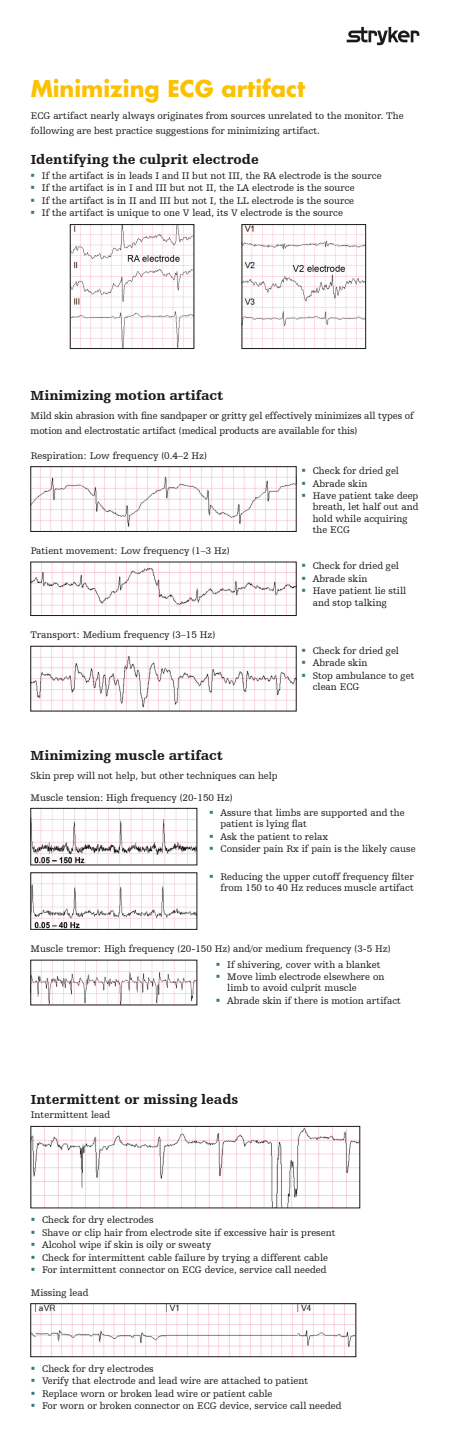
<style>
.page{position:relative;width:450px;height:1440px;background:#fff}
.page>*{position:absolute;margin:0;border:0;box-sizing:border-box;transform-origin:0 0}
.t1{font:700 22.5px "Futura For Stryker";color:#fcc100}
.t2{font:900 13.75px "Humanist Slabserif 712 BT";color:#1c1b1a}
.t3{font:10px/12.5px "Humanist Slabserif 712 BT";color:#1c1b1a}
</style>
<div class="page">
<svg style="left:347px;top:27px;width:72px;height:18px"></svg>
<img style="left:72px;top:226px;width:120px;height:121px">
<div style="left:70px;top:224px;width:124px;height:125px;border:1px solid #1c1b1a"></div>
<img style="left:244px;top:226px;width:120px;height:121px">
<div style="left:242px;top:224px;width:124px;height:125px;border:1px solid #1c1b1a"></div>
<img style="left:33px;top:468px;width:261px;height:62px">
<div style="left:31px;top:466px;width:265px;height:66px;border:1px solid #1c1b1a"></div>
<img style="left:33px;top:564px;width:261px;height:50px">
<div style="left:31px;top:562px;width:265px;height:54px;border:1px solid #1c1b1a"></div>
<img style="left:33px;top:648px;width:261px;height:61px">
<div style="left:31px;top:646px;width:265px;height:65px;border:1px solid #1c1b1a"></div>
<img style="left:33px;top:810px;width:162px;height:53px">
<div style="left:31px;top:808px;width:166px;height:57px;border:1px solid #1c1b1a"></div>
<img style="left:33px;top:875px;width:162px;height:53px">
<div style="left:31px;top:873px;width:166px;height:57px;border:1px solid #1c1b1a"></div>
<img style="left:33px;top:962px;width:162px;height:41px">
<img style="left:33px;top:1128px;width:325px;height:78px">
<div style="left:31px;top:1126px;width:329px;height:82px;border:1px solid #1c1b1a"></div>
<img style="left:33px;top:1306px;width:321px;height:49px">
<div style="left:31px;top:1304px;width:325px;height:53px;border:1px solid #1c1b1a"></div>
<h1 class="t1" style="left:31px;top:74px;width:276px">Minimizing ECG artifact</h1>
<p class="t3" style="left:31px;top:108px;width:374px;line-height:15px">ECG artifact nearly always originates from sources unrelated to the monitor. The following are best practice suggestions for minimizing artifact.</p>
<h2 class="t2" style="left:31px;top:151px;width:230px">Identifying the culprit electrode</h2>
<p class="t3" style="left:42px;top:169px;width:341px">If the artifact is in leads I and II but not III, the RA electrode is the source If the artifact is in I and III but not II, the LA electrode is the source<br>If the artifact is in II and III but not I, the LL electrode is the source<br>If the artifact is unique to one V lead, its V electrode is the source</p>
<h2 class="t2" style="left:31px;top:387px;width:194px">Minimizing motion artifact</h2>
<p class="t3" style="left:31px;top:408px;width:385px;line-height:15px">Mild skin abrasion with fine sandpaper or gritty gel effectively minimizes all types of motion and electrostatic artifact (medical products are available for this)</p>
<p class="t3" style="left:31px;top:449px;width:178px">Respiration: Low frequency (0.4–2 Hz)</p>
<p class="t3" style="left:313px;top:464px;width:107px">Check for dried gel<br>Abrade skin<br>Have patient take deep</p>
<p class="t3" style="left:313px;top:501px;width:107px;line-height:11.2px">breath, let half out and hold while acquiring the ECG</p>
<p class="t3" style="left:31px;top:544px;width:200px">Patient movement: Low frequency (1–3 Hz)</p>
<p class="t3" style="left:313px;top:560px;width:95px">Check for dried gel<br>Abrade skin<br>Have patient lie still</p>
<p class="t3" style="left:313px;top:596px;width:76px">and stop talking</p>
<p class="t3" style="left:31px;top:629px;width:186px">Transport: Medium frequency (3–15 Hz)</p>
<p class="t3" style="left:313px;top:644px;width:103px">Check for dried gel<br>Abrade skin<br>Stop ambulance to get</p>
<p class="t3" style="left:313px;top:680px;width:48px">clean ECG</p>
<h2 class="t2" style="left:31px;top:747px;width:194px">Minimizing muscle artifact</h2>
<p class="t3" style="left:31px;top:765px;width:249px;line-height:21.4px">Skin prep will not help, but other techniques can help<br>Muscle tension: High frequency (20-150 Hz)</p>
<p class="t3" style="left:220px;top:807px;width:186px;line-height:11.2px">Assure that limbs are supported and the patient is lying flat</p>
<p class="t3" style="left:220px;top:830px;width:197px">Ask the patient to relax<br>Consider pain Rx if pain is the likely cause</p>
<p class="t3" style="left:220px;top:871px;width:195px;line-height:11.2px">Reducing the upper cutoff frequency filter from 150 to 40 Hz reduces muscle artifact</p>
<p class="t3" style="left:31px;top:942px;width:362px">Muscle tremor: High frequency (20-150 Hz) and/or medium frequency (3-5 Hz)</p>
<p class="t3" style="left:227px;top:958px;width:159px">If shivering, cover with a blanket<br>Move limb electrode elsewhere on</p>
<p class="t3" style="left:227px;top:982px;width:175px">limb to avoid culprit muscle<br>Abrade skin if there is motion artifact</p>
<h2 class="t2" style="left:31px;top:1091px;width:209px">Intermittent or missing leads</h2>
<p class="t3" style="left:31px;top:1109px;width:81px">Intermittent lead</p>
<p class="t3" style="left:42px;top:1213px;width:295px">Check for dry electrodes<br>Shave or clip hair from electrode site if excessive hair is present Alcohol wipe if skin is oily or sweaty<br>Check for intermittent cable failure by trying a different cable For intermittent connector on ECG device, service call needed</p>
<p class="t3" style="left:31px;top:1286px;width:59px">Missing lead</p>
<p class="t3" style="left:42px;top:1362px;width:301px">Check for dry electrodes<br>Verify that electrode and lead wire are attached to patient Replace worn or broken lead wire or patient cable<br>For worn or broken connector on ECG device, service call needed</p>
</div>
